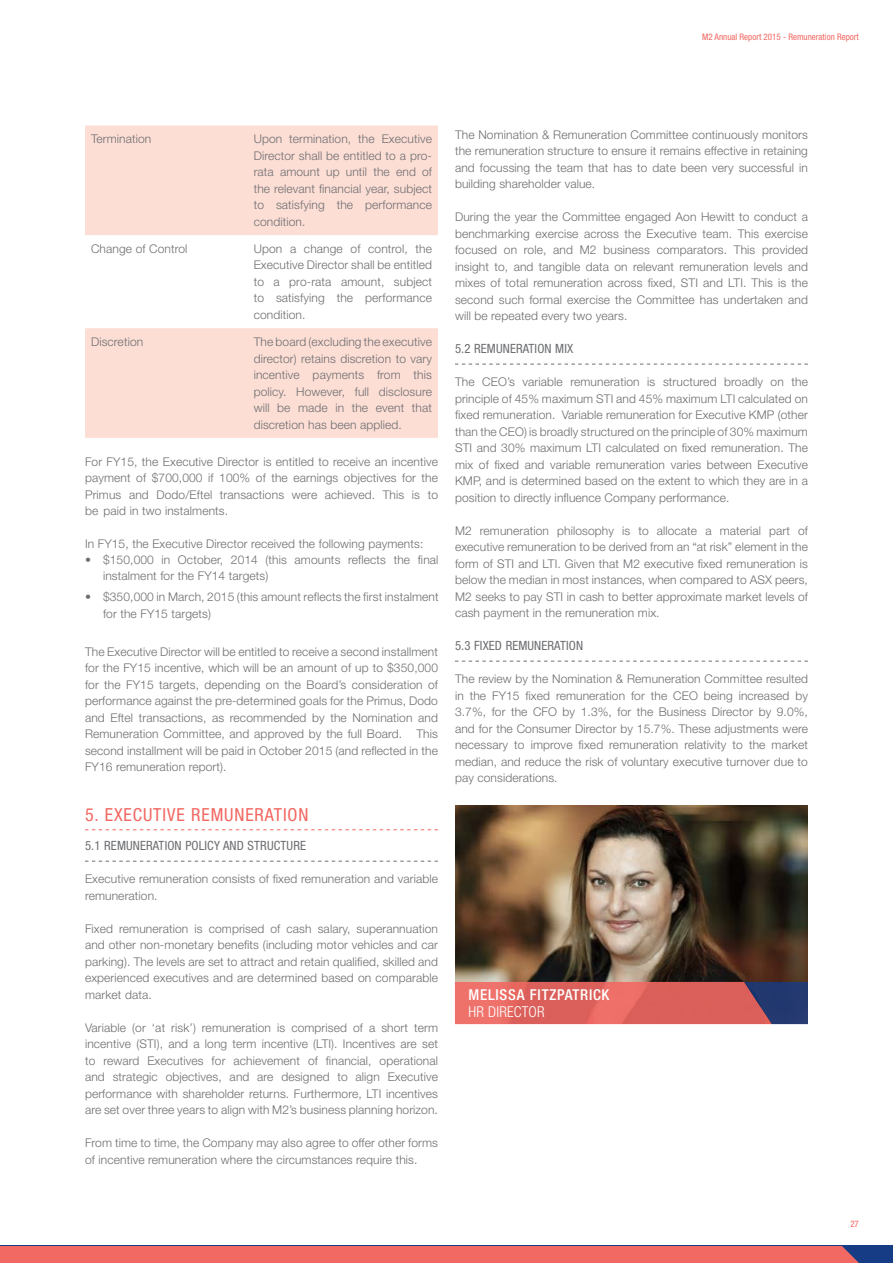
<style>
.page{position:relative;width:893px;height:1263px;background:#fff}
.page>*{position:absolute;margin:0;border:0;box-sizing:border-box;transform-origin:0 0}
.t1{font:condensed 18px "Helvetica Neue LT Std";letter-spacing:.05em;color:#f26862}
.t2{font:500 condensed 15px "Helvetica Neue LT Std";letter-spacing:.05em;color:#fff}
.t3{font:300 condensed 15px "Helvetica Neue LT Std";letter-spacing:.01em;color:#fff}
.t4{font:condensed 12.75px "Helvetica Neue LT Std";letter-spacing:.01em;color:#6d6e71}
.t5{font:300 12px/16.5px "Helvetica Neue LT Std";letter-spacing:.01em;color:#6d6e71;text-align:justify}
.t6{font:condensed 9px "Helvetica Neue LT Std";color:#f26862}
</style>
<div class="page">
<div style="left:0;top:1246px;width:893px;height:17px;background:#153c85"></div>
<div style="left:0;top:1246px;width:859px;height:17px;background:#f26862"></div>
<svg style="left:85px;top:829px;width:353px;height:1px"></svg>
<svg style="left:85px;top:861px;width:353px;height:1px"></svg>
<svg style="left:85px;top:126px;width:353px;height:312px;fill:#fdded5"></svg>
<svg style="left:455px;top:364px;width:353px;height:1px"></svg>
<svg style="left:455px;top:661px;width:353px;height:1px"></svg>
<img style="left:455px;top:805px;width:353px;height:177px">
<svg style="left:455px;top:982px;width:353px;height:42px;background:#c55e61"></svg>
<p class="t6" style="left:702px;top:32px;width:158px">M2 Annual Report 2015 - Remuneration Report</p>
<p class="t5" style="left:91px;top:131px;width:62px">Termination</p>
<p class="t5" style="left:254px;top:131px;width:180px">Upon termination, the Executive Director shall be entitled to a pro&shy;rata amount up until the end of the relevant financial year, subject to satisfying the performance condition.</p>
<p class="t5" style="left:91px;top:240px;width:98px">Change of Control</p>
<p class="t5" style="left:254px;top:240px;width:180px">Upon a change of control, the Executive Director shall be entitled to a pro-rata amount, subject to satisfying the performance condition.</p>
<p class="t5" style="left:91px;top:333px;width:54px">Discretion</p>
<p class="t5" style="left:254px;top:333px;width:180px">The board (excluding the executive director) retains discretion to vary incentive payments from this policy. However, full disclosure will be made in the event that discretion has been applied.</p>
<p class="t5" style="left:85px;top:453px;width:354px">For FY15, the Executive Director is entitled to receive an incentive payment of $700,000 if 100% of the earnings objectives for the Primus and Dodo/Eftel transactions were achieved. This is to be paid in two instalments.</p>
<p class="t5" style="left:85px;top:535px;width:340px">In FY15, the Executive Director received the following payments:</p>
<p class="t5" style="left:103px;top:551px;width:337px;text-indent:-18px">• $150,000 in October, 2014 (this amounts reflects the final instalment for the FY14 targets)</p>
<p class="t5" style="left:103px;top:588px;width:337px;text-indent:-18px">• $350,000 in March, 2015 (this amount reflects the first instalment for the FY15 targets)</p>
<p class="t5" style="left:85px;top:643px;width:354px">The Executive Director will be entitled to receive a second installment for the FY15 incentive, which will be an amount of up to $350,000 for the FY15 targets, depending on the Board’s consideration of performance against the pre-determined goals for the Primus, Dodo and Eftel transactions, as recommended by the Nomination and Remuneration Committee, and approved by the full Board. This second installment will be paid in October 2015 (and reflected in the FY16 remuneration report).</p>
<h1 class="t1" style="left:85px;top:804px;width:225px">5. EXECUTIVE REMUNERATION</h1>
<p class="t4" style="left:85px;top:838px;width:222px">5.1 REMUNERATION POLICY AND STRUCTURE</p>
<p class="t5" style="left:85px;top:870px;width:354px">Executive remuneration consists of fixed remuneration and variable remuneration.</p>
<p class="t5" style="left:85px;top:920px;width:354px">Fixed remuneration is comprised of cash salary, superannuation and other non-monetary benefits (including motor vehicles and car parking). The levels are set to attract and retain qualified, skilled and experienced executives and are determined based on comparable market data.</p>
<p class="t5" style="left:85px;top:1019px;width:354px">Variable (or ‘at risk’) remuneration is comprised of a short term incentive (STI), and a long term incentive (LTI). Incentives are set to reward Executives for achievement of financial, operational and strategic objectives, and are designed to align Executive performance with shareholder returns. Furthermore, LTI incentives are set over three years to align with M2’s business planning horizon.</p>
<p class="t5" style="left:85px;top:1134px;width:354px">From time to time, the Company may also agree to offer other forms of incentive remuneration where the circumstances require this.</p>
<p class="t5" style="left:455px;top:126px;width:354px">The Nomination &amp; Remuneration Committee continuously monitors the remuneration structure to ensure it remains effective in retaining and focussing the team that has to date been very successful in building shareholder value.</p>
<p class="t5" style="left:455px;top:208px;width:354px">During the year the Committee engaged Aon Hewitt to conduct a benchmarking exercise across the Executive team. This exercise focused on role, and M2 business comparators. This provided insight to, and tangible data on relevant remuneration levels and mixes of total remuneration across fixed, STI and LTI. This is the second such formal exercise the Committee has undertaken and will be repeated every two years.</p>
<p class="t4" style="left:455px;top:341px;width:120px">5.2 REMUNERATION MIX</p>
<p class="t5" style="left:455px;top:373px;width:354px">The CEO’s variable remuneration is structured broadly on the principle of 45% maximum STI and 45% maximum LTI calculated on fixed remuneration. Variable remuneration for Executive KMP (other than the CEO) is broadly structured on the principle of 30% maximum STI and 30% maximum LTI calculated on fixed remuneration. The mix of fixed and variable remuneration varies between Executive KMP, and is determined based on the extent to which they are in a position to directly influence Company performance.</p>
<p class="t5" style="left:455px;top:522px;width:354px">M2 remuneration philosophy is to allocate a material part of executive remuneration to be derived from an “at risk” element in the form of STI and LTI. Given that M2 executive fixed remuneration is below the median in most instances, when compared to ASX peers, M2 seeks to pay STI in cash to better approximate market levels of cash payment in the remuneration mix.</p>
<p class="t4" style="left:455px;top:638px;width:130px">5.3 FIXED REMUNERATION</p>
<p class="t5" style="left:455px;top:670px;width:354px">The review by the Nomination &amp; Remuneration Committee resulted in the FY15 fixed remuneration for the CEO being increased by 3.7%, for the CFO by 1.3%, for the Business Director by 9.0%, and for the Consumer Director by 15.7%. These adjustments were necessary to improve fixed remuneration relativity to the market median, and reduce the risk of voluntary executive turnover due to pay considerations.</p>
<p class="t2" style="left:469px;top:986px;width:142px">MELISSA FITZPATRICK</p>
<p class="t3" style="left:469px;top:1003px;width:78px">HR DIRECTOR</p>
<p class="t6" style="left:850px;top:1219px;width:10px">27</p>
</div>
